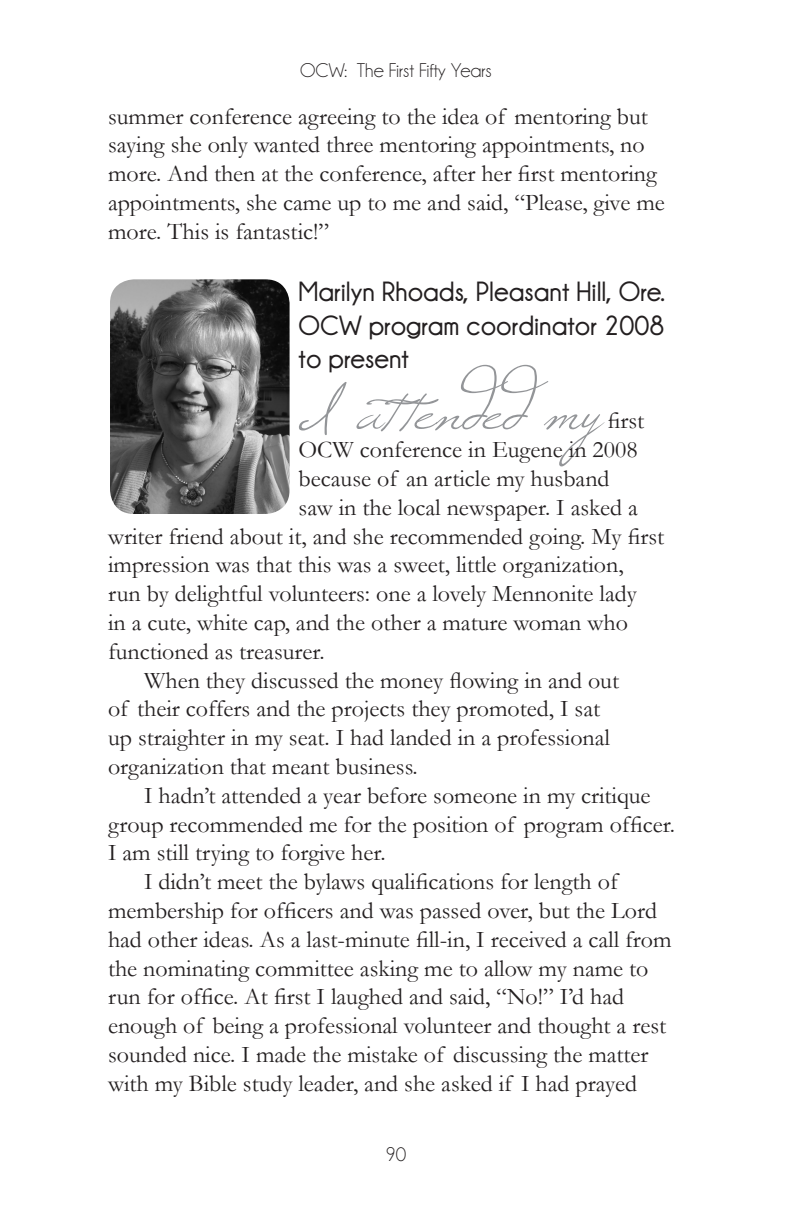
<style>
.page{position:relative;width:792px;height:1224px;background:#fff}
.page>*{position:absolute;margin:0;border:0;box-sizing:border-box;transform-origin:0 0}
.body_text{font:80px "Windsong";color:#939598}
.quotes{font:700 28px/33.6px "Champagne&Limousines";color:#231f20}
.body_text-2{font:24px/28.8px "Garamond";color:#231f20}
.headlines{font:20px "Champagne&Limousines";color:#231f20}
</style>
<div class="page">
<img style="left:110px;top:279px;width:180px;height:235px">
<p class="headlines" style="left:300px;top:59px;width:193px">OCW: The First Fifty Years</p>
<p class="body_text-2" style="left:108px;top:101px;width:558px">summer conference agreeing to the idea of mentoring but saying she only wanted three mentoring appointments, no more. And then at the conference, after her first mentoring appointments, she came up to me and said, “Please, give me more. This is fantastic!”</p>
<p class="quotes" style="left:299px;top:275px;width:368px">Marilyn Rhoads, Pleasant Hill, Ore.</p>
<p class="quotes" style="left:299px;top:309px;width:367px">OCW program coordinator 2008 to present</p>
<p class="body_text" style="left:299px;top:354px;width:304px">I attended my</p>
<p class="body_text-2" style="left:607px;top:406px;width:38px">first</p>
<p class="body_text-2" style="left:299px;top:435px;width:341px">OCW conference in Eugene in 2008</p>
<p class="body_text-2" style="left:299px;top:464px;width:313px">because of an article my husband</p>
<p class="body_text-2" style="left:299px;top:493px;width:341px">saw in the local newspaper. I asked a</p>
<p class="body_text-2" style="left:108px;top:521px;width:558px">writer friend about it, and she recommended going. My first</p>
<p class="body_text-2" style="left:108px;top:550px;width:517px">impression was that this was a sweet, little organization,</p>
<p class="body_text-2" style="left:108px;top:579px;width:530px">run by delightful volunteers: one a lovely Mennonite lady</p>
<p class="body_text-2" style="left:108px;top:608px;width:522px">in a cute, white cap, and the other a mature woman who</p>
<p class="body_text-2" style="left:108px;top:637px;width:218px">functioned as treasurer.</p>
<p class="body_text-2" style="left:108px;top:665px;width:513px;text-indent:36px">When they discussed the money flowing in and out of their coffers and the projects they promoted, I sat up straighter in my seat. I had landed in a professional organization that meant business.</p>
<p class="body_text-2" style="left:108px;top:781px;width:569px;text-indent:36px">I hadn’t attended a year before someone in my critique group recommended me for the position of program officer.<br>I am still trying to forgive her.</p>
<p class="body_text-2" style="left:108px;top:867px;width:565px;text-indent:36px">I didn’t meet the bylaws qualifications for length of membership for officers and was passed over, but the Lord had other ideas. As a last-minute fill-in, I received a call from the nominating committee asking me to allow my name to run for office. At first I laughed and said, “No!” I’d had enough of being a professional volunteer and thought a rest sounded nice. I made the mistake of discussing the matter with my Bible study leader, and she asked if I had prayed</p>
<p class="headlines" style="left:386px;top:1143px;width:22px">90</p>
</div>
